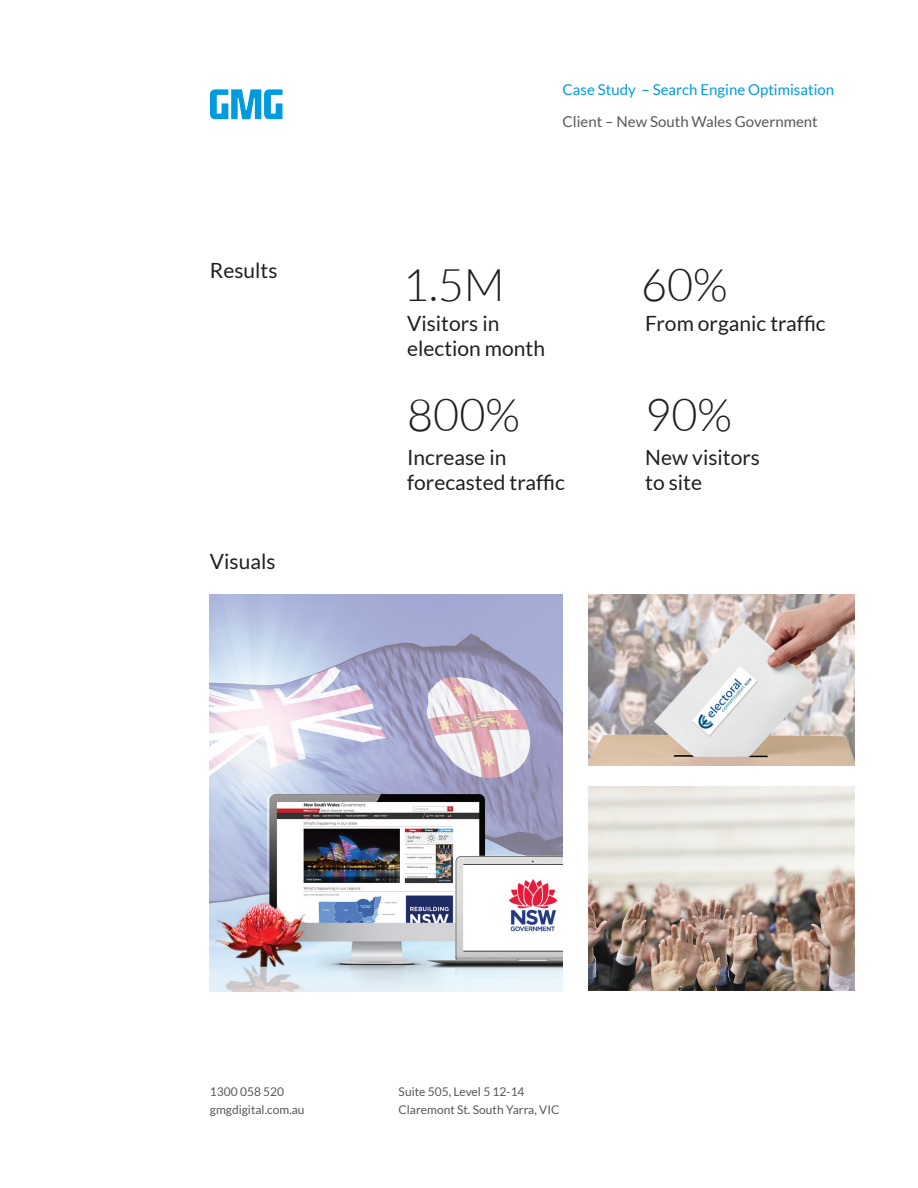
<style>
.page{position:relative;width:918px;height:1188px;background:#fff}
.page>*{position:absolute;margin:0;border:0;box-sizing:border-box;transform-origin:0 0}
.t1{font:300 45px "Lato";color:#231f20}
.Bodycopy{font:21px/25.2px "Lato";color:#231f20}
.t2{font:15px "Lato";color:#009bde}
.t3{font:15px "Lato";color:#57585a}
.t4{font:12px/18px "Lato";color:#57585a}
</style>
<div class="page">
<img style="left:210px;top:594px;width:353px;height:397px">
<img style="left:589px;top:594px;width:265px;height:171px">
<img style="left:589px;top:787px;width:265px;height:204px">
<svg style="left:210px;top:89px;width:73px;height:30px"></svg>
<p class="Bodycopy" style="left:210px;top:257px;width:69px">Results</p>
<p class="Bodycopy" style="left:210px;top:549px;width:67px">Visuals</p>
<p class="t2" style="left:563px;top:82px;width:273px">Case Study – Search Engine Optimisation</p>
<p class="t3" style="left:563px;top:113px;width:257px">Client – New South Wales Government</p>
<p class="t1" style="left:403px;top:261px;width:103px">1.5M</p>
<p class="t1" style="left:641px;top:261px;width:88px">60%</p>
<p class="Bodycopy" style="left:407px;top:311px;width:139px">Visitors in election month</p>
<p class="Bodycopy" style="left:645px;top:311px;width:182px">From organic traffic</p>
<p class="t1" style="left:407px;top:391px;width:114px">800%</p>
<p class="t1" style="left:645px;top:391px;width:88px">90%</p>
<p class="Bodycopy" style="left:407px;top:445px;width:159px">Increase in forecasted traffic</p>
<p class="Bodycopy" style="left:645px;top:445px;width:116px">New visitors to site</p>
<p class="t4" style="left:210px;top:1083px;width:96px">1300 058 520 gmgdigital.com.au</p>
<p class="t4" style="left:399px;top:1083px;width:162px">Suite 505, Level 5 12-14<br>Claremont St. South Yarra, VIC</p>
</div>
